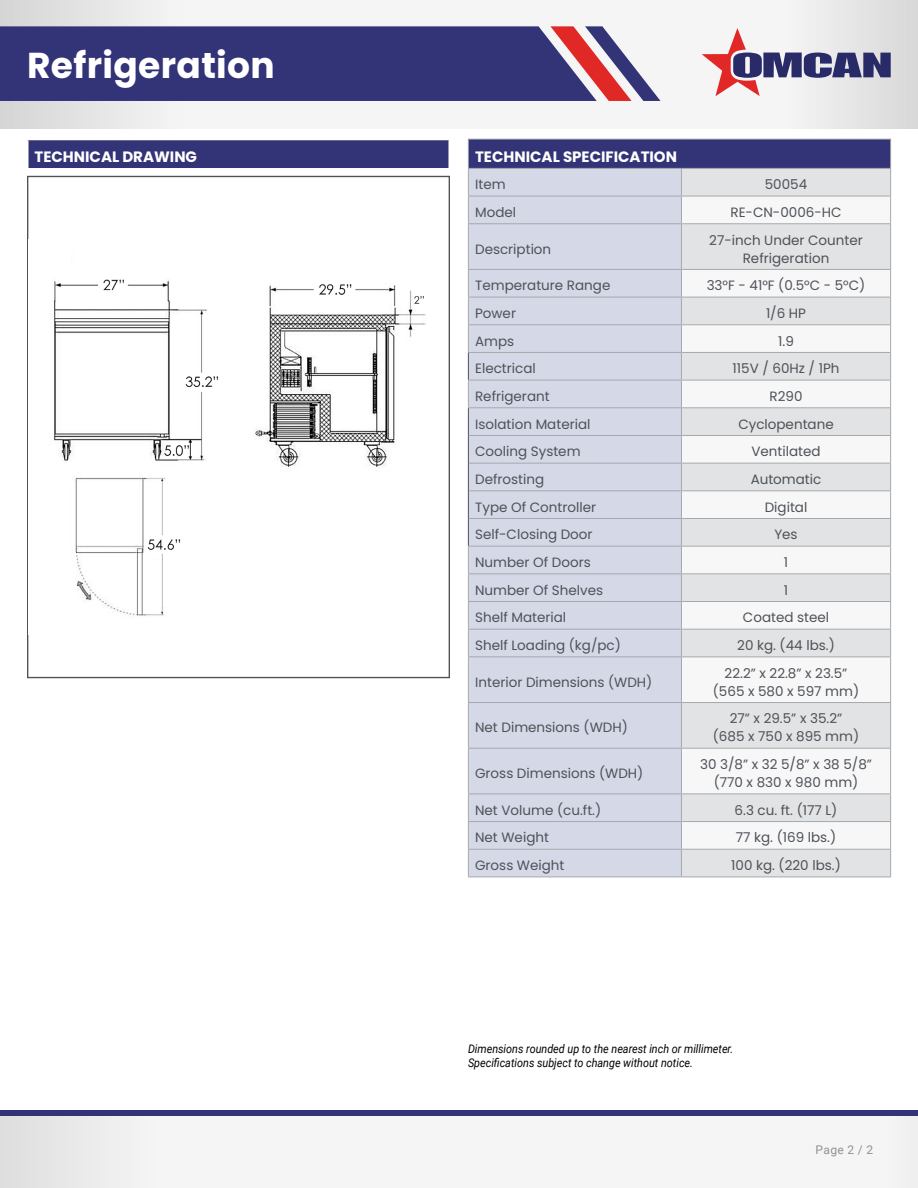
<style>
.page{position:relative;width:918px;height:1188px;background:#fff}
.page>*{position:absolute;margin:0;border:0;box-sizing:border-box;transform-origin:0 0}
.t1{font:700 36px "Poppins";letter-spacing:.01em;color:#fff}
.t2{font:700 15px "Poppins";color:#fff}
.t3{font:13.5px/18px "Poppins";color:#4d5258;text-align:center}
.t4{font:italic 12px/14.4px "Roboto";color:#000;scale:.9 1}
.t5{font:12px "Roboto";color:#919191}
</style>
<div class="page">
<div style="left:0;top:1115px;width:918px;height:73px;background:linear-gradient(to right,#eee,#f8f8f8)"></div>
<svg style="left:0;top:0;width:918px;height:129px"></svg>
<div style="left:0;top:26px;width:550px;height:75px;background:#337"></div>
<svg style="left:550px;top:26px;width:110px;height:75px"></svg>
<div style="left:0;top:1110px;width:918px;height:5px;background:#337"></div>
<svg style="left:702px;top:28px;width:189px;height:68px"></svg>
<div style="left:28px;top:140px;width:421px;height:29px;background:#337"></div>
<hr style="left:448px;top:140px;width:2px;height:28px;background:#fff">
<hr style="left:27px;top:168px;width:423px;height:2px;background:#fff">
<div style="left:468px;top:139px;width:423px;height:29px;background:#337"></div>
<div style="left:469px;top:169px;width:212px;height:708px;background:#d5d8e7"></div>
<div style="left:682px;top:169px;width:208px;height:708px;background:#e2e3e4"></div>
<svg style="left:682px;top:197px;width:208px;height:652px"></svg>
<hr style="left:468px;top:168px;width:213px;height:1px;background:#a6a9ac">
<hr style="left:681px;top:168px;width:210px;height:1px;background:#a6a9ac">
<hr style="left:468px;top:196px;width:213px;height:1px;background:#a6a9ac">
<hr style="left:681px;top:196px;width:210px;height:1px;background:#a6a9ac">
<svg style="left:681px;top:169px;width:1px;height:54px"></svg>
<hr style="left:468px;top:223px;width:213px;height:1px;background:#a6a9ac">
<hr style="left:681px;top:223px;width:210px;height:1px;background:#a6a9ac">
<hr style="left:681px;top:224px;width:1px;height:45px;background:#a6a9ac">
<hr style="left:468px;top:269px;width:213px;height:1px;background:#a6a9ac">
<hr style="left:681px;top:269px;width:210px;height:1px;background:#a6a9ac">
<hr style="left:468px;top:297px;width:213px;height:1px;background:#a6a9ac">
<hr style="left:681px;top:297px;width:210px;height:1px;background:#a6a9ac">
<hr style="left:468px;top:324px;width:213px;height:1px;background:#a6a9ac">
<hr style="left:681px;top:324px;width:210px;height:1px;background:#a6a9ac">
<hr style="left:468px;top:352px;width:213px;height:1px;background:#a6a9ac">
<hr style="left:681px;top:352px;width:210px;height:1px;background:#a6a9ac">
<hr style="left:468px;top:380px;width:213px;height:1px;background:#a6a9ac">
<hr style="left:681px;top:380px;width:210px;height:1px;background:#a6a9ac">
<hr style="left:468px;top:407px;width:213px;height:1px;background:#a6a9ac">
<hr style="left:681px;top:407px;width:210px;height:1px;background:#a6a9ac">
<hr style="left:469px;top:435px;width:212px;height:1px;background:#a6a9ac">
<hr style="left:681px;top:435px;width:210px;height:1px;background:#a6a9ac">
<hr style="left:469px;top:463px;width:212px;height:1px;background:#a6a9ac">
<hr style="left:681px;top:463px;width:210px;height:1px;background:#a6a9ac">
<hr style="left:469px;top:490px;width:212px;height:1px;background:#a6a9ac">
<hr style="left:681px;top:490px;width:210px;height:1px;background:#a6a9ac">
<hr style="left:469px;top:518px;width:212px;height:1px;background:#a6a9ac">
<hr style="left:681px;top:518px;width:210px;height:1px;background:#a6a9ac">
<hr style="left:468px;top:546px;width:213px;height:1px;background:#a6a9ac">
<hr style="left:681px;top:546px;width:210px;height:1px;background:#a6a9ac">
<hr style="left:468px;top:573px;width:213px;height:1px;background:#a6a9ac">
<hr style="left:681px;top:573px;width:210px;height:1px;background:#a6a9ac">
<hr style="left:468px;top:601px;width:213px;height:1px;background:#a6a9ac">
<hr style="left:681px;top:601px;width:210px;height:1px;background:#a6a9ac">
<hr style="left:468px;top:629px;width:213px;height:1px;background:#a6a9ac">
<hr style="left:681px;top:629px;width:210px;height:1px;background:#a6a9ac">
<svg style="left:681px;top:270px;width:1px;height:386px"></svg>
<hr style="left:468px;top:656px;width:213px;height:1px;background:#a6a9ac">
<hr style="left:681px;top:656px;width:210px;height:1px;background:#a6a9ac">
<hr style="left:681px;top:657px;width:1px;height:45px;background:#a6a9ac">
<hr style="left:468px;top:702px;width:213px;height:1px;background:#a6a9ac">
<hr style="left:681px;top:702px;width:210px;height:1px;background:#a6a9ac">
<hr style="left:681px;top:703px;width:1px;height:45px;background:#a6a9ac">
<hr style="left:468px;top:748px;width:213px;height:1px;background:#a6a9ac">
<hr style="left:681px;top:748px;width:210px;height:1px;background:#a6a9ac">
<hr style="left:681px;top:749px;width:1px;height:45px;background:#a6a9ac">
<hr style="left:468px;top:794px;width:213px;height:1px;background:#a6a9ac">
<hr style="left:681px;top:794px;width:210px;height:1px;background:#a6a9ac">
<hr style="left:468px;top:821px;width:213px;height:1px;background:#a6a9ac">
<hr style="left:681px;top:821px;width:210px;height:1px;background:#a6a9ac">
<hr style="left:468px;top:849px;width:213px;height:1px;background:#a6a9ac">
<hr style="left:681px;top:849px;width:210px;height:1px;background:#a6a9ac">
<svg style="left:681px;top:794px;width:1px;height:83px"></svg>
<hr style="left:468px;top:877px;width:213px;height:1px;background:#a6a9ac">
<hr style="left:681px;top:877px;width:210px;height:1px;background:#a6a9ac">
<hr style="left:468px;top:139px;width:213px;height:1px;background:#a6a9ac">
<hr style="left:681px;top:139px;width:210px;height:1px;background:#a6a9ac">
<svg style="left:468px;top:140px;width:1px;height:83px"></svg>
<svg style="left:890px;top:140px;width:1px;height:83px"></svg>
<hr style="left:468px;top:224px;width:1px;height:45px;background:#a6a9ac">
<hr style="left:890px;top:224px;width:1px;height:45px;background:#a6a9ac">
<hr style="left:468px;top:657px;width:1px;height:45px;background:#a6a9ac">
<hr style="left:890px;top:657px;width:1px;height:45px;background:#a6a9ac">
<hr style="left:468px;top:703px;width:1px;height:45px;background:#a6a9ac">
<hr style="left:890px;top:703px;width:1px;height:45px;background:#a6a9ac">
<hr style="left:468px;top:749px;width:1px;height:45px;background:#a6a9ac">
<hr style="left:890px;top:749px;width:1px;height:45px;background:#a6a9ac">
<svg style="left:468px;top:794px;width:1px;height:83px"></svg>
<svg style="left:890px;top:794px;width:1px;height:83px"></svg>
<svg style="left:468px;top:270px;width:1px;height:386px"></svg>
<svg style="left:890px;top:270px;width:1px;height:386px"></svg>
<img style="left:54px;top:279px;width:372px;height:338px">
<h1 class="t1" style="left:27px;top:45px;width:249px">Refrigeration</h1>
<p class="t2" style="left:34px;top:148px;width:164px">TECHNICAL DRAWING</p>
<p class="t2" style="left:475px;top:148px;width:203px">TECHNICAL SPECIFICATION</p>
<p class="t3" style="left:475px;top:176px;width:32px">Item</p>
<p class="t3" style="left:765px;top:176px;width:44px">50054</p>
<p class="t3" style="left:475px;top:203px;width:43px">Model</p>
<p class="t3" style="left:730px;top:203px;width:113px">RE-CN-0006-HC</p>
<p class="t3" style="left:475px;top:240px;width:78px">Description</p>
<p class="t3" style="left:709px;top:231px;width:155px">27-inch Under Counter<br>Refrigeration</p>
<p class="t3" style="left:475px;top:277px;width:137px">Temperature Range</p>
<p class="t3" style="left:707px;top:277px;width:160px">33°F - 41°F (0.5°C - 5°C)</p>
<p class="t3" style="left:475px;top:304px;width:42px">Power</p>
<p class="t3" style="left:766px;top:304px;width:42px">1/6 HP</p>
<p class="t3" style="left:475px;top:332px;width:41px">Amps</p>
<p class="t3" style="left:778px;top:332px;width:17px">1.9</p>
<p class="t3" style="left:475px;top:360px;width:62px">Electrical</p>
<p class="t3" style="left:733px;top:360px;width:108px">115V / 60Hz / 1Ph</p>
<p class="t3" style="left:475px;top:387px;width:76px">Refrigerant</p>
<p class="t3" style="left:770px;top:387px;width:34px">R290</p>
<p class="t3" style="left:475px;top:415px;width:117px">Isolation Material</p>
<p class="t3" style="left:738px;top:415px;width:97px">Cyclopentane</p>
<p class="t3" style="left:475px;top:443px;width:107px">Cooling System</p>
<p class="t3" style="left:751px;top:443px;width:71px">Ventilated</p>
<p class="t3" style="left:475px;top:470px;width:71px">Defrosting</p>
<p class="t3" style="left:751px;top:470px;width:72px">Automatic</p>
<p class="t3" style="left:475px;top:498px;width:123px">Type Of Controller</p>
<p class="t3" style="left:765px;top:498px;width:44px">Digital</p>
<p class="t3" style="left:475px;top:526px;width:119px">Self-Closing Door</p>
<p class="t3" style="left:774px;top:526px;width:25px">Yes</p>
<p class="t3" style="left:475px;top:553px;width:117px">Number Of Doors</p>
<p class="t3" style="left:784px;top:553px;width:6px">1</p>
<p class="t3" style="left:475px;top:581px;width:130px">Number Of Shelves</p>
<p class="t3" style="left:784px;top:581px;width:6px">1</p>
<p class="t3" style="left:475px;top:609px;width:93px">Shelf Material</p>
<p class="t3" style="left:743px;top:609px;width:88px">Coated steel</p>
<p class="t3" style="left:475px;top:636px;width:147px">Shelf Loading (kg/pc)</p>
<p class="t3" style="left:737px;top:636px;width:99px">20 kg. (44 lbs.)</p>
<p class="t3" style="left:475px;top:673px;width:179px">Interior Dimensions (WDH)</p>
<p class="t3" style="left:713px;top:664px;width:148px">22.2” x 22.8” x 23.5” (565 x 580 x 597 mm)</p>
<p class="t3" style="left:475px;top:719px;width:154px">Net Dimensions (WDH)</p>
<p class="t3" style="left:713px;top:710px;width:148px">27” x 29.5” x 35.2” (685 x 750 x 895 mm)</p>
<p class="t3" style="left:475px;top:764px;width:170px">Gross Dimensions (WDH)</p>
<p class="t3" style="left:700px;top:755px;width:173px">30 3/8” x 32 5/8” x 38 5/8” (770 x 830 x 980 mm)</p>
<p class="t3" style="left:475px;top:801px;width:128px">Net Volume (cu.ft.)</p>
<p class="t3" style="left:735px;top:801px;width:104px">6.3 cu. ft. (177 L)</p>
<p class="t3" style="left:475px;top:829px;width:75px">Net Weight</p>
<p class="t3" style="left:736px;top:829px;width:102px">77 kg. (169 lbs.)</p>
<p class="t3" style="left:475px;top:856px;width:91px">Gross Weight</p>
<p class="t3" style="left:731px;top:856px;width:111px">100 kg. (220 lbs.)</p>
<p class="t4" style="left:468px;top:1041px;width:296px">Dimensions rounded up to the nearest inch or millimeter.<br>Specifications subject to change without notice.</p>
<p class="t5" style="left:816px;top:1141px;width:59px">Page 2 / 2</p>
</div>
